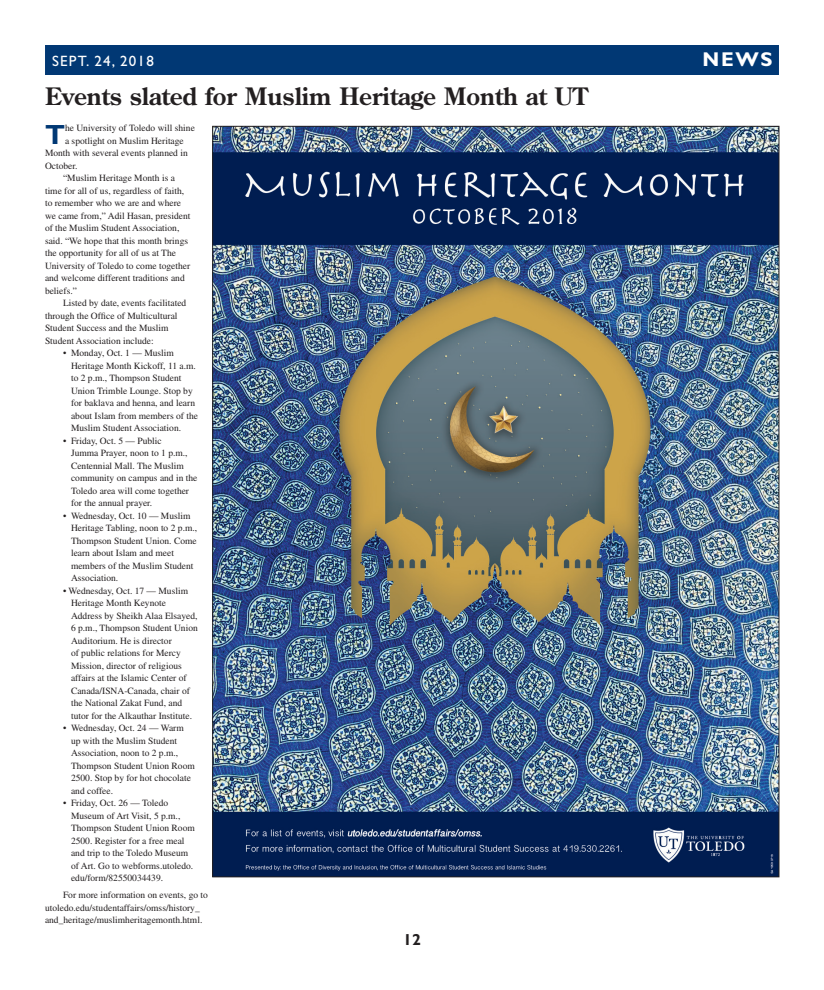
<style>
.page{position:relative;width:824px;height:990px;background:#fff}
.page>*{position:absolute;margin:0;border:0;box-sizing:border-box;transform-origin:0 0}
.Drop_Cap_2_Paragraph{font:700 27.8px "Gill Sans Std";color:#013874}
.Heading_24pt{font:700 24px "Century Old Style Std";color:#231f20}
.t1{font:700 20px "Gill Sans Std";color:#fff}
.t2{font:700 16px "Gill Sans Std";color:#231f20}
.t3{font:15px "Gill Sans Std";letter-spacing:.08em;color:#fff}
.Body_Text{font:9.5px/12.5px "Times";color:#231f20}
.Drop_Cap_2_Paragraph-2{font:9.5px "Times";color:#231f20}
</style>
<div class="page">
<div style="left:45px;top:45px;width:734px;height:30px;background:#013874"></div>
<img style="left:214px;top:128px;width:563px;height:747px">
<p class="t3" style="left:52px;top:52px;width:103px">SEPT. 24, 2018</p>
<p class="t1" style="left:702px;top:47px;width:71px">NEWS</p>
<p class="Heading_24pt" style="left:45px;top:81px;width:544px">Events slated for Muslim Heritage Month at UT</p>
<p class="Drop_Cap_2_Paragraph" style="left:45px;top:118px;width:22px">T</p>
<p class="Drop_Cap_2_Paragraph-2" style="left:65px;top:123px;width:131px">he University of Toledo will shine</p>
<p class="Drop_Cap_2_Paragraph-2" style="left:65px;top:135px;width:120px">a spotlight on Muslim Heritage</p>
<p class="Drop_Cap_2_Paragraph-2" style="left:45px;top:148px;width:144px">Month with several events planned in</p>
<p class="Drop_Cap_2_Paragraph-2" style="left:45px;top:160px;width:34px">October.</p>
<p class="Body_Text" style="left:45px;top:172px;width:147px;text-indent:18px">“Muslim Heritage Month is a time for all of us, regardless of faith, to remember who we are and where we came from,” Adil Hasan, president of the Muslim Student Association, said. “We hope that this month brings the opportunity for all of us at The<br>University of Toledo to come together and welcome different traditions and beliefs.”</p>
<p class="Body_Text" style="left:45px;top:297px;width:143px;text-indent:18px">Listed by date, events facilitated through the Office of Multicultural Student Success and the Muslim Student Association include:</p>
<p class="Body_Text" style="left:71px;top:347px;width:128px;text-indent:-8px">• Monday, Oct. 1 — Muslim<br>Heritage Month Kickoff, 11 a.m. to 2 p.m., Thompson Student<br>Union Trimble Lounge. Stop by for baklava and henna, and learn about Islam from members of the<br>Muslim Student Association.</p>
<p class="Body_Text" style="left:71px;top:434px;width:128px;text-indent:-8px">• Friday, Oct. 5 — Public<br>Jumma Prayer, noon to 1 p.m.,<br>Centennial Mall. The Muslim community on campus and in the<br>Toledo area will come together for the annual prayer.</p>
<p class="Body_Text" style="left:71px;top:509px;width:128px;text-indent:-8px">• Wednesday, Oct. 10 — Muslim<br>Heritage Tabling, noon to 2 p.m.,<br>Thompson Student Union. Come learn about Islam and meet members of the Muslim Student<br>Association.</p>
<p class="Body_Text" style="left:71px;top:584px;width:128px;text-indent:-8px">• Wednesday, Oct. 17 — Muslim<br>Heritage Month Keynote<br>Address by Sheikh Alaa Elsayed,<br>6 p.m., Thompson Student Union<br>Auditorium. He is director<br>of public relations for Mercy<br>Mission, director of religious affairs at the Islamic Center of<br>Canada/ISNA-Canada, chair of the National Zakat Fund, and tutor for the Alkauthar Institute.</p>
<p class="Body_Text" style="left:71px;top:722px;width:125px;text-indent:-8px">• Wednesday, Oct. 24 — Warm up with the Muslim Student<br>Association, noon to 2 p.m.,<br>Thompson Student Union Room<br>2500. Stop by for hot chocolate and coffee.</p>
<p class="Body_Text" style="left:71px;top:797px;width:125px;text-indent:-8px">• Friday, Oct. 26 — Toledo<br>Museum of Art Visit, 5 p.m.,<br>Thompson Student Union Room<br>2500. Register for a free meal and trip to the Toledo Museum of Art. Go to webforms.utoledo. edu/form/82550034439.</p>
<p class="Body_Text" style="left:45px;top:889px;width:164px;text-indent:18px">For more information on events, go to utoledo.edu/studentaffairs/omss/history_ and_heritage/muslimheritagemonth.html.</p>
<p class="t2" style="left:403px;top:930px;width:19px">12</p>
</div>
